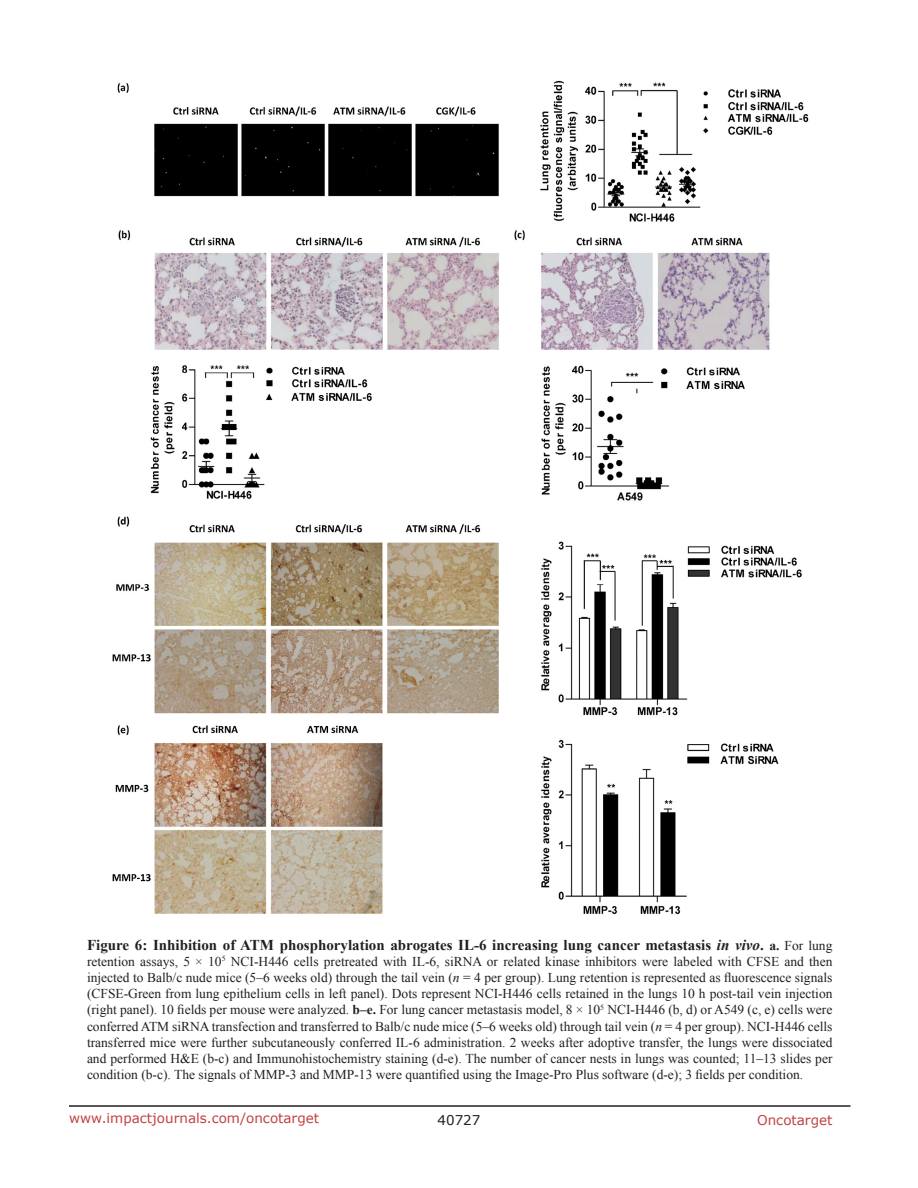
<style>
.page{position:relative;width:918px;height:1188px;background:#fff}
.page>*{position:absolute;margin:0;border:0;box-sizing:border-box;transform-origin:0 0}
.FigureText{font:700 15px "Times New Roman";color:#231f20}
.FigureText-2{font:13.5px/16.2px "Times New Roman";color:#231f20;text-align:justify}
.t1{font:13.5px "Verdana";color:#c24141}
.t2{font:13.5px "Verdana";color:#231f20}
.s1{font-style:italic}
.s2{font-size:13.5px}
.s3{font-weight:400;font-size:13.5px}
.s4{font-weight:700}
</style>
<div class="page">
<hr style="left:69px;top:1105px;width:781px;height:2px;background:#231f20">
<img style="left:112px;top:80px;width:697px;height:835px">
<p class="FigureText" style="left:87px;top:934px;width:747px">Figure 6: Inhibition of ATM phosphorylation abrogates IL-6 increasing lung cancer metastasis <span class="s1">in vivo</span>. <span class="s2">a.</span> <span class="s3">For lung</span></p>
<p class="FigureText-2" style="left:87px;top:953px;width:747px">retention assays, 5 × 10<sup>5</sup> NCI-H446 cells pretreated with IL-6, siRNA or related kinase inhibitors were labeled with CFSE and then injected to Balb/c nude mice (5–6 weeks old) through the tail vein (<span class="s1">n</span> = 4 per group). Lung retention is represented as fluorescence signals (CFSE-Green from lung epithelium cells in left panel). Dots represent NCI-H446 cells retained in the lungs 10 h post-tail vein injection (right panel). 10 fields per mouse were analyzed. <span class="s4">b–e.</span> For lung cancer metastasis model, 8 × 10<sup>5</sup> NCI-H446 (b, d) or A549 (c, e) cells were conferred ATM siRNA transfection and transferred to Balb/c nude mice (5–6 weeks old) through tail vein (<span class="s1">n</span> = 4 per group). NCI-H446 cells transferred mice were further subcutaneously conferred IL-6 administration. 2 weeks after adoptive transfer, the lungs were dissociated and performed H&amp;E (b-c) and Immunohistochemistry staining (d-e). The number of cancer nests in lungs was counted; 11–13 slides per condition (b-c). The signals of MMP-3 and MMP-13 were quantified using the Image-Pro Plus software (d-e); 3 fields per condition.</p>
<p class="t1" style="left:69px;top:1109px;width:252px">www.impactjournals.com/oncotarget</p>
<p class="t2" style="left:438px;top:1111px;width:44px">40727</p>
<p class="t1" style="left:757px;top:1111px;width:77px">Oncotarget</p>
</div>
